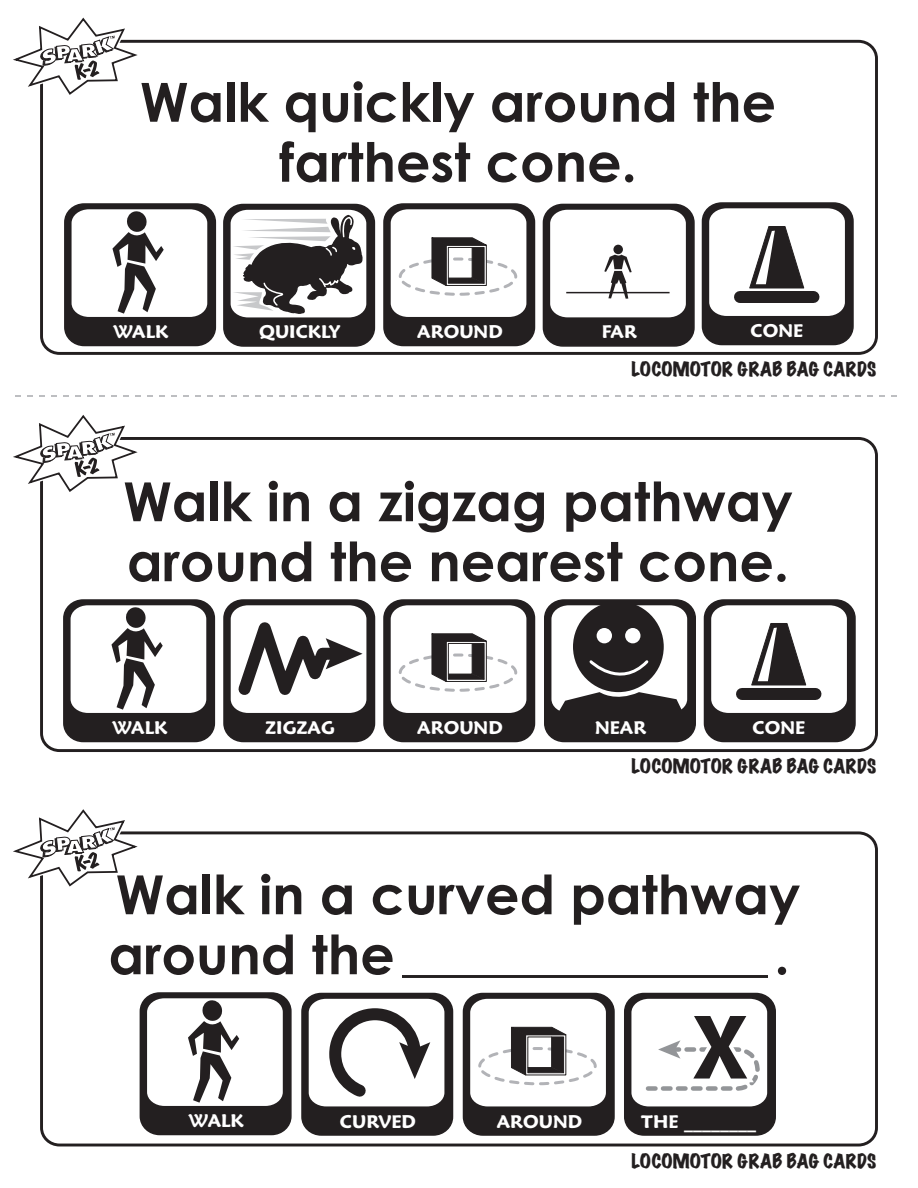
<style>
.page{position:relative;width:918px;height:1188px;background:#fff}
.page>*{position:absolute;margin:0;border:0;box-sizing:border-box;transform-origin:0 0}
.t1{font:700 54px/60px "Century Gothic";color:#231f20}
.t2{font:600 18px "Maiandra GD";color:#fff}
.t3{font:expanded 18px "Marker Felt";color:#231f20}
</style>
<div class="page">
<div style="left:40px;top:40px;width:838px;height:315px;border:3px solid #231f20;border-radius:18px"></div>
<svg style="left:13px;top:17px;width:135px;height:83px"></svg>
<div style="left:40px;top:437px;width:838px;height:315px;border:3px solid #231f20;border-radius:18px"></div>
<svg style="left:13px;top:415px;width:135px;height:82px"></svg>
<div style="left:40px;top:831px;width:838px;height:315px;border:3px solid #231f20;border-radius:18px"></div>
<svg style="left:13px;top:809px;width:135px;height:83px"></svg>
<svg style="left:15px;top:395px;width:882px;height:2px"></svg>
<hr style="left:402px;top:975px;width:366px;height:3px;background:#231f20">
<div style="left:224px;top:204px;width:150px;height:142px;background:#231f20;border-radius:19px"></div>
<div style="left:223px;top:204px;width:152px;height:143px;border:2px solid #231f20;border-radius:19px"></div>
<svg style="left:231px;top:203px;width:135px;height:114px"></svg>
<div style="left:65px;top:204px;width:150px;height:142px;background:#231f20;border-radius:19px"></div>
<div style="left:64px;top:203px;width:152px;height:143px;border:2px solid #231f20;border-radius:19px"></div>
<svg style="left:72px;top:209px;width:135px;height:108px;background:#dcdbdc"></svg>
<div style="left:64px;top:600px;width:150px;height:142px;background:#231f20;border-radius:19px"></div>
<div style="left:63px;top:599px;width:152px;height:143px;border:2px solid #231f20;border-radius:19px"></div>
<svg style="left:71px;top:605px;width:135px;height:108px;background:#dcdbdc"></svg>
<div style="left:140px;top:993px;width:151px;height:142px;background:#231f20;border-radius:19px"></div>
<div style="left:140px;top:992px;width:152px;height:143px;border:2px solid #231f20;border-radius:19px"></div>
<svg style="left:147px;top:998px;width:136px;height:108px;background:#dbdbdb"></svg>
<div style="left:702px;top:203px;width:151px;height:142px;background:#231f20;border-radius:19px"></div>
<div style="left:702px;top:202px;width:152px;height:143px;border:2px solid #231f20;border-radius:19px"></div>
<svg style="left:709px;top:208px;width:136px;height:108px"></svg>
<div style="left:704px;top:600px;width:151px;height:142px;background:#231f20;border-radius:19px"></div>
<div style="left:704px;top:599px;width:152px;height:143px;border:2px solid #231f20;border-radius:19px"></div>
<svg style="left:711px;top:605px;width:136px;height:108px"></svg>
<div style="left:543px;top:204px;width:151px;height:142px;background:#231f20;border-radius:19px"></div>
<div style="left:543px;top:204px;width:152px;height:143px;border:2px solid #231f20;border-radius:19px"></div>
<svg style="left:550px;top:210px;width:136px;height:107px;background:#f2f2f2"></svg>
<hr style="left:566px;top:292px;width:104px;height:1px;background:#231f20">
<div style="left:224px;top:600px;width:151px;height:142px;background:#231f20;border-radius:19px"></div>
<div style="left:223px;top:599px;width:152px;height:143px;border:2px solid #231f20;border-radius:19px"></div>
<svg style="left:229px;top:599px;width:137px;height:114px"></svg>
<div style="left:545px;top:600px;width:150px;height:142px;background:#231f20;border-radius:19px"></div>
<div style="left:544px;top:599px;width:152px;height:143px;border:2px solid #231f20;border-radius:19px"></div>
<svg style="left:551px;top:605px;width:136px;height:106px"></svg>
<div style="left:302px;top:994px;width:151px;height:141px;background:#231f20;border-radius:19px"></div>
<div style="left:301px;top:993px;width:152px;height:143px;border:2px solid #231f20;border-radius:19px"></div>
<svg style="left:309px;top:999px;width:135px;height:107px"></svg>
<div style="left:384px;top:204px;width:150px;height:142px;background:#231f20;border-radius:19px"></div>
<div style="left:383px;top:203px;width:152px;height:143px;border:2px solid #231f20;border-radius:19px"></div>
<svg style="left:391px;top:209px;width:135px;height:108px;background:#deddde"></svg>
<div style="left:384px;top:600px;width:150px;height:142px;background:#231f20;border-radius:19px"></div>
<div style="left:383px;top:599px;width:152px;height:143px;border:2px solid #231f20;border-radius:19px"></div>
<svg style="left:391px;top:605px;width:135px;height:108px;background:#deddde"></svg>
<div style="left:463px;top:994px;width:151px;height:141px;background:#231f20;border-radius:19px"></div>
<div style="left:463px;top:993px;width:152px;height:143px;border:2px solid #231f20;border-radius:19px"></div>
<svg style="left:470px;top:999px;width:136px;height:107px;background:#dfdedf"></svg>
<div style="left:625px;top:994px;width:150px;height:141px;background:#231f20;border-radius:19px"></div>
<div style="left:624px;top:993px;width:152px;height:143px;border:2px solid #231f20;border-radius:19px"></div>
<svg style="left:631px;top:999px;width:136px;height:107px;background:#dbdadb"></svg>
<p class="t1" style="left:140px;top:71px;width:638px;text-align:center">Walk quickly around the farthest cone.</p>
<p class="t2" style="left:113px;top:321px;width:56px">WALK</p>
<p class="t2" style="left:259px;top:321px;width:83px">QUICKLY</p>
<p class="t2" style="left:417px;top:321px;width:87px">AROUND</p>
<p class="t2" style="left:602px;top:321px;width:37px">FAR</p>
<p class="t2" style="left:751px;top:320px;width:54px">CONE</p>
<p class="t3" style="left:632px;top:360px;width:246px">LOCOMOTOR GRAB BAG CARDS</p>
<p class="t1" style="left:123px;top:470px;width:671px">Walk in a zigzag pathway around the nearest cone.</p>
<p class="t2" style="left:112px;top:717px;width:56px">WALK</p>
<p class="t2" style="left:417px;top:717px;width:87px">AROUND</p>
<p class="t2" style="left:265px;top:717px;width:71px">ZIGZAG</p>
<p class="t2" style="left:595px;top:717px;width:53px">NEAR</p>
<p class="t2" style="left:753px;top:717px;width:54px">CONE</p>
<p class="t3" style="left:632px;top:757px;width:246px">LOCOMOTOR GRAB BAG CARDS</p>
<p class="t1" style="left:109px;top:863px;width:693px">Walk in a curved pathway around the</p>
<p class="t1" style="left:774px;top:923px;width:17px">.</p>
<p class="t2" style="left:189px;top:1110px;width:56px">WALK</p>
<p class="t2" style="left:340px;top:1110px;width:78px">CURVED</p>
<p class="t2" style="left:497px;top:1110px;width:87px">AROUND</p>
<p class="t2" style="left:641px;top:1110px;width:116px">THE ________</p>
<p class="t3" style="left:632px;top:1151px;width:246px">LOCOMOTOR GRAB BAG CARDS</p>
</div>
